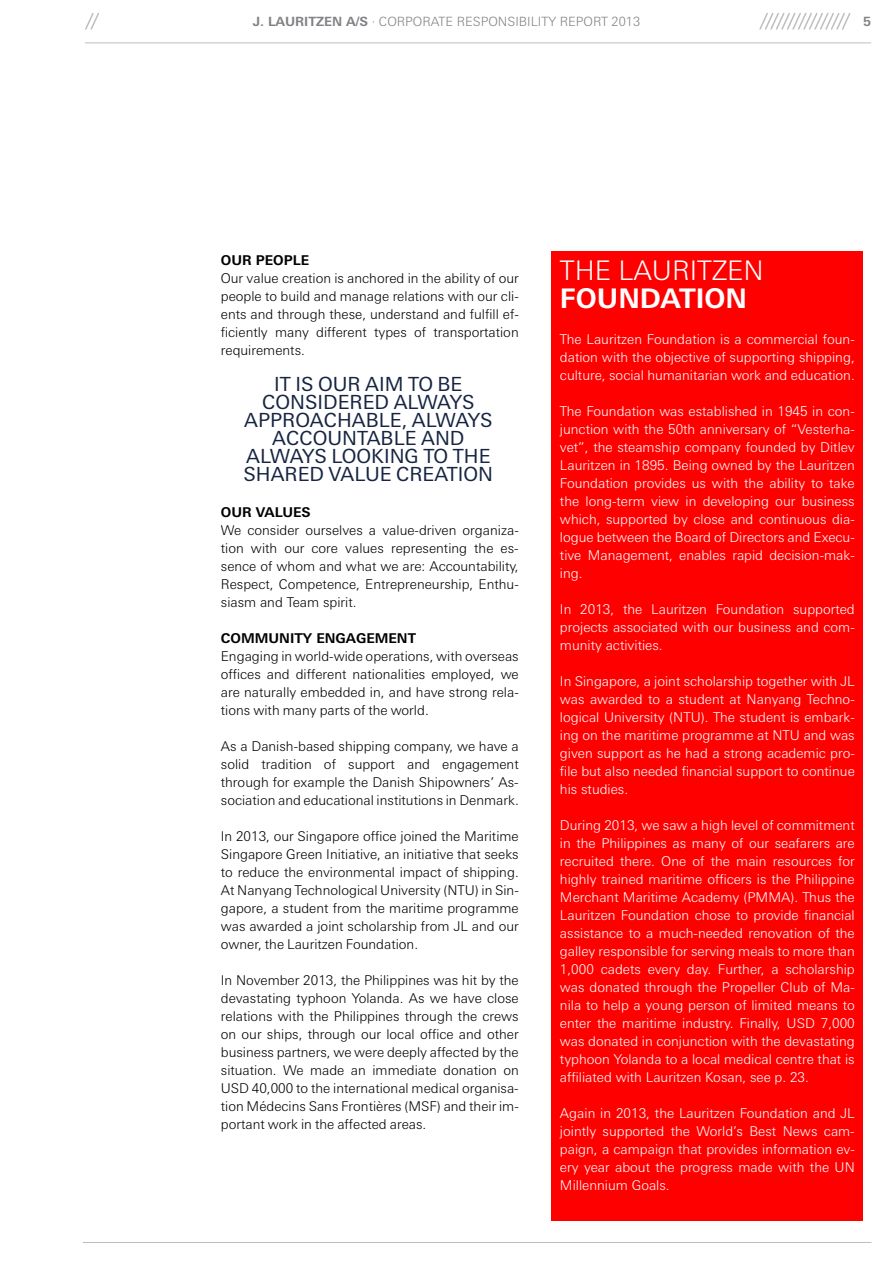
<style>
.page{position:relative;width:893px;height:1263px;background:#fff}
.page>*{position:absolute;margin:0;border:0;box-sizing:border-box;transform-origin:0 0}
.t1{font:300 27px "Univers Next Pro";color:#fff}
.t2{font:700 27px "Univers Next Pro";color:#fff}
.t3{font:19.5px/18px "Univers Next Pro";color:#172542;text-align:center}
.t4{font:300 13.5px/18px "Univers Next Pro";color:#fff;text-align:justify}
.t5{font:300 13.5px/18px "Univers Next Pro";color:#000;text-align:justify}
.t6{font:700 13.5px "Univers Next Pro";color:#000}
.t7{font:300 12.75px "Univers Next Pro";color:#808285}
.t8{font:700 12.75px "Univers Next Pro";color:#808285}
.s1{font-weight:700}
</style>
<div class="page">
<hr style="left:85px;top:43px;width:786px;height:1px;background:#bcbec0">
<svg style="left:759px;top:13px;width:92px;height:17px"></svg>
<svg style="left:85px;top:13px;width:14px;height:17px"></svg>
<div style="left:551px;top:251px;width:312px;height:969px;background:#f00"></div>
<hr style="left:83px;top:1242px;width:788px;height:1px;background:#bcbec0">
<p class="t7" style="left:253px;top:14px;width:389px"><span class="s1">J. LAURITZEN A/S</span> · corporate responsibility R eport 2013</p>
<p class="t8" style="left:863px;top:14px;width:10px">5</p>
<p class="t6" style="left:221px;top:252px;width:11px">OUR</p>
<p class="t6" style="left:256px;top:252px;width:10px">PEOP</p>
<p class="t6" style="left:293px;top:252px;width:16px">LE</p>
<p class="t5" style="left:221px;top:269px;width:299px">Our value creation is anchored in the ability of our people to build and manage relations with our cli&shy;ents and through these, understand and fulfill ef&shy;ficiently many different types of transportation requirements.</p>
<h2 class="t3" style="left:244px;top:375px;width:251px">IT IS OUR AIM TO BE<br>CONSIDERED ALWAYS<br>APPROACHABLE, ALWAYS<br>ACCOUNTABLE AND<br>ALWAYS LOOKING TO THE<br>SHARED VALUE CREATION</h2>
<p class="t6" style="left:221px;top:504px;width:11px">OUR</p>
<p class="t6" style="left:256px;top:504px;width:56px">VALUES</p>
<p class="t5" style="left:221px;top:521px;width:299px">We consider ourselves a value-driven organiza&shy;tion with our core values representing the es&shy;sence of whom and what we are: Accountability, Respect, Competence, Entrepreneurship, Enthu&shy;siasm and Team spirit.</p>
<p class="t6" style="left:221px;top:630px;width:57px">COMMUNIT</p>
<p class="t6" style="left:303px;top:630px;width:96px">Y ENGAGEMENT</p>
<p class="t5" style="left:221px;top:647px;width:299px">Engaging in world-wide operations, with overseas offices and different nationalities employed, we are naturally embedded in, and have strong rela&shy;tions with many parts of the world.</p>
<p class="t5" style="left:221px;top:737px;width:299px">As a Danish-based shipping company, we have a solid tradition of support and engagement through for example the Danish Shipowners’ As&shy;sociation and educational institutions in Denmark.</p>
<p class="t5" style="left:221px;top:827px;width:299px">I n 2013, our Singapore office joined the Maritime Singapore Green I nitiative, an initiative that seeks to reduce the environmental impact of shipping.<br>At Nanyang Technological U niversity (NTU</p>
<p class="t5" style="left:221px;top:881px;width:299px;text-indent:254px">) in Sin&shy;gapore, a student from the maritime programme was awarded a joint scholarship from JL and our owner, the Lauritzen Foundation.</p>
<p class="t5" style="left:221px;top:971px;width:299px">I n November 2013, the Philippines was hit by the devastating typhoon Yolanda. As we have close relations with the Philippines through the crews on our ships, through our local office and other business partners, we were deeply affected by the situation. We made an immediate donation on USD</p>
<p class="t5" style="left:221px;top:1079px;width:299px;text-indent:31px">40,000 to the international medical organisa&shy;tion Médecins Sans Frontières (MSF</p>
<p class="t5" style="left:437px;top:1097px;width:83px">) and their im-</p>
<p class="t5" style="left:221px;top:1115px;width:207px">portant work in the affected areas.</p>
<h1 class="t1" style="left:560px;top:254px;width:18px">THE</h1>
<h1 class="t1" style="left:619px;top:254px;width:17px">LAURITZEN</h1>
<h1 class="t2" style="left:560px;top:282px;width:38px">FOUN</h1>
<h1 class="t2" style="left:640px;top:282px;width:39px">DATION</h1>
<p class="t4" style="left:560px;top:330px;width:296px">The Lauritzen Foundation is a commercial foun&shy;dation with the objective of supporting shipping, culture, social humanitarian work and education.</p>
<p class="t4" style="left:560px;top:402px;width:296px">The Foundation was established in 1945 in con&shy;junction with the 50th anniversary of “Vesterha&shy;vet”, the steamship company founded by Ditlev Lauritzen in 1895. Being owned by the Lauritzen Foundation provides us with the ability to take the long-term view in developing our business which, supported by close and continuous dia&shy;logue between the Board of D irectors and Execu&shy;tive Management, enables rapid decision-mak&shy;ing.</p>
<p class="t4" style="left:560px;top:600px;width:296px">I n 2013, the Lauritzen Foundation supported projects associated with our business and com&shy;munity activities.</p>
<p class="t4" style="left:560px;top:672px;width:296px;text-align:left">I n Singapore, a joint scholarship together with JL was awarded to a student at N anyang Techno&shy;logical U niversity (NTU</p>
<p class="t4" style="left:560px;top:708px;width:296px;text-indent:141px">). The student is embark&shy;ing on the maritime programme at NTU</p>
<p class="t4" style="left:560px;top:726px;width:296px;text-indent:244px">and was given support as he had a strong academic pro&shy;file but also needed financial support to continue his studies.</p>
<p class="t4" style="left:560px;top:816px;width:296px">During 2013, we saw a high level of commitment in the Philippines as many of our seafarers are recruited there. One of the main resources for highly trained maritime officers is the Philippine Merchant Maritime Academy (PMMA</p>
<p class="t4" style="left:560px;top:888px;width:296px;text-indent:231px">). Thus the Lauritzen Foundation chose to provide financial assistance to a much-needed renovation of the galley responsible for serving meals to more than 1,000 cadets every day. Further, a scholarship was donated through the Propeller Club of Ma&shy;nila to help a young person of limited means to enter the maritime industry. Finally, USD</p>
<p class="t4" style="left:560px;top:1014px;width:296px;text-indent:261px">7,000 was donated in conjunction with the devastating typhoon Yolanda to a local medical centre that is affiliated with Lauritzen Kosan, see p. 23.</p>
<p class="t4" style="left:560px;top:1104px;width:296px;text-align:left">Again in 2013, the Lauritzen Foundation and JL jointly supported the World’s Best N ews cam&shy;paign, a campaign that provides information ev&shy;ery year about the progress made with the UN Millennium Goals.</p>
</div>
